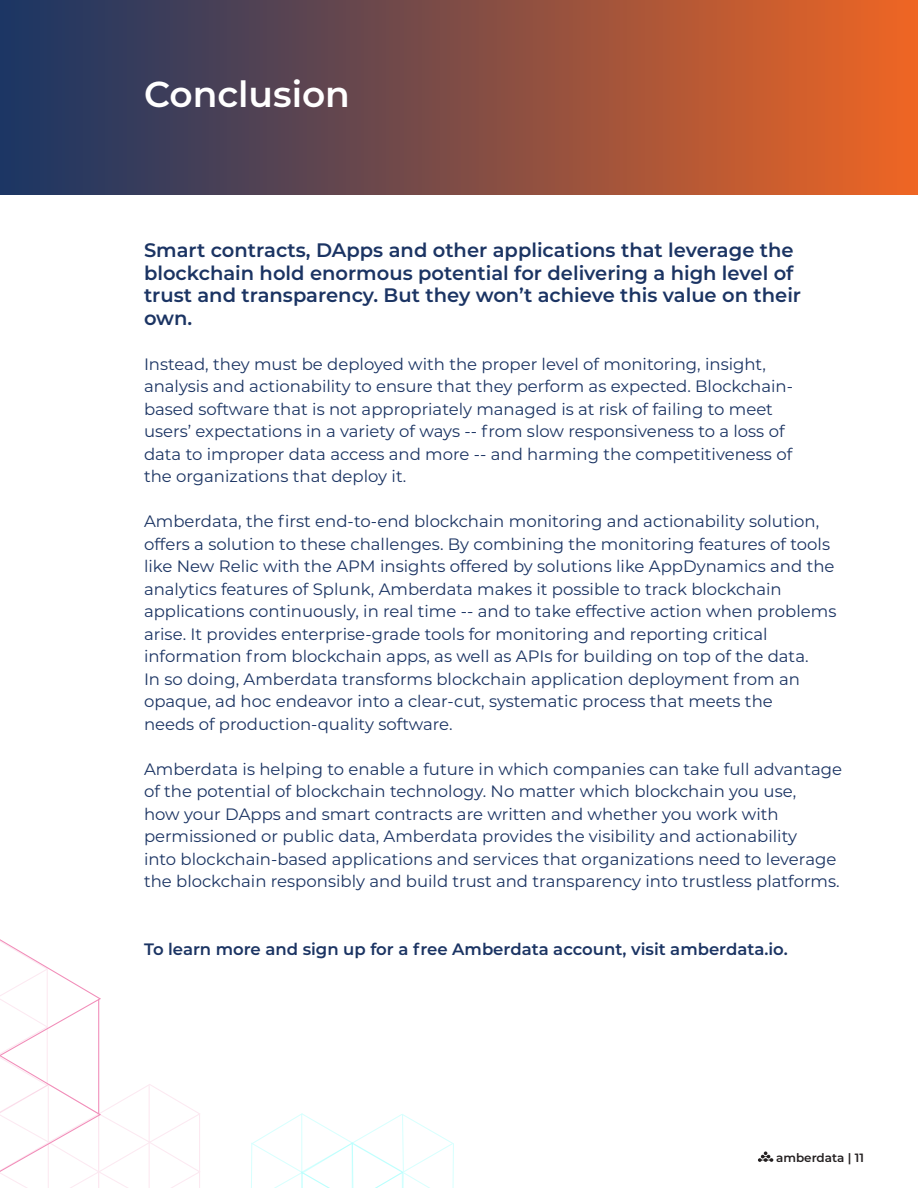
<style>
.page{position:relative;width:918px;height:1188px;background:#fff}
.page>*{position:absolute;margin:0;border:0;box-sizing:border-box;transform-origin:0 0}
.Section_Header{font:600 36px "Montserrat";color:#fff}
.Paragraph_Style_1{font:600 19.5px/22.5px "Montserrat";color:#1b3463}
.t1{font:16.5px/22.5px "Montserrat";color:#1b3463}
.t2{font:600 16.5px "Montserrat";color:#1b3463}
.t3{font:600 12px "Montserrat";color:#231f20}
</style>
<div class="page">
<svg style="left:758px;top:1151px;width:15px;height:11px"></svg>
<svg style="left:0;top:939px;width:200px;height:249px"></svg>
<hr style="left:98px;top:999px;width:1px;height:115px;background:#ee70a7">
<svg style="left:251px;top:1113px;width:203px;height:75px"></svg>
<div style="left:0;top:0;width:918px;height:194px;background:linear-gradient(to right,#163566,#ec6524)"></div>
<p class="Section_Header" style="left:144px;top:69px;width:207px">Conclusion</p>
<p class="Paragraph_Style_1" style="left:144px;top:238px;width:659px">Smart contracts, DApps and other applications that leverage the blockchain hold enormous potential for delivering a high level of trust and transparency. But they won’t achieve this value on their own.</p>
<p class="t1" style="left:144px;top:352px;width:651px">Instead, they must be deployed with the proper level of monitoring, insight, analysis and actionability to ensure that they perform as expected. Blockchain&shy;based software that is not appropriately managed is at risk of failing to meet users’ expectations in a variety of ways -- from slow responsiveness to a loss of data to improper data access and more -- and harming the competitiveness of the organizations that deploy it.</p>
<p class="t1" style="left:144px;top:510px;width:694px">Amberdata, the first end-to-end blockchain monitoring and actionability solution, offers a solution to these challenges. By combining the monitoring features of tools like New Relic with the APM insights offered by solutions like AppDynamics and the analytics features of Splunk, Amberdata makes it possible to track blockchain applications continuously, in real time -- and to take effective action when problems arise. It provides enterprise-grade tools for monitoring and reporting critical information from blockchain apps, as well as APIs for building on top of the data.<br>In so doing, Amberdata transforms blockchain application deployment from an opaque, ad hoc endeavor into a clear-cut, systematic process that meets the<br>needs of production-quality software.</p>
<p class="t1" style="left:144px;top:757px;width:700px">Amberdata is helping to enable a future in which companies can take full advantage of the potential of blockchain technology. No matter which blockchain you use,<br>how your DApps and smart contracts are written and whether you work with permissioned or public data, Amberdata provides the visibility and actionability<br>into blockchain-based applications and services that organizations need to leverage the blockchain responsibly and build trust and transparency into trustless platforms.</p>
<p class="t2" style="left:144px;top:937px;width:645px">To learn more and sign up for a free Amberdata account, visit amberdata.io.</p>
<p class="t3" style="left:776px;top:1149px;width:89px">amberdata | 11</p>
</div>
